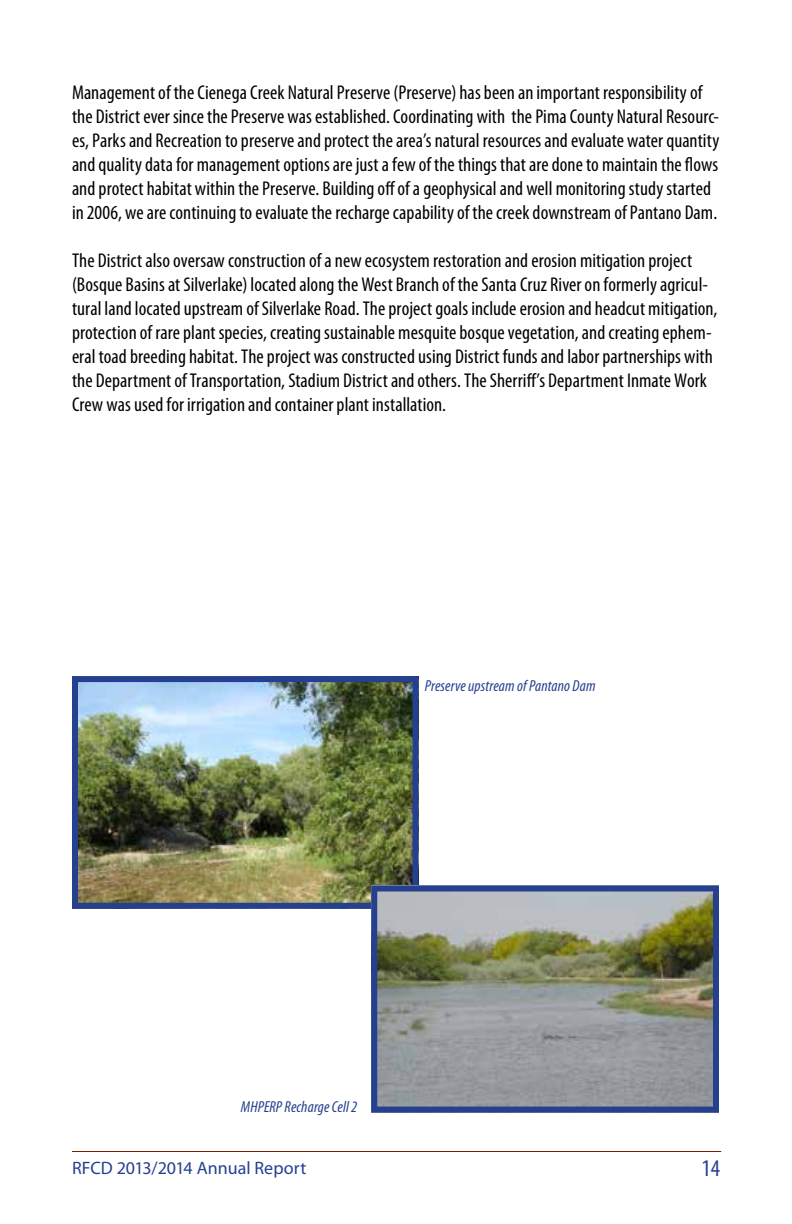
<style>
.page{position:relative;width:792px;height:1224px;background:#fff}
.page>*{position:absolute;margin:0;border:0;box-sizing:border-box;transform-origin:0 0}
.t1{font:condensed 24px "Myriad Pro";color:#25408f}
.t2{font:condensed 20px/24px "Myriad Pro";letter-spacing:.005em;color:#000}
.t3{font:18px "Myriad Pro";letter-spacing:-.005em;color:#25408f}
.t4{font:italic condensed 16px "Myriad Pro";letter-spacing:.01em;color:#25408f}
.s1{font-style:inherit}
</style>
<div class="page">
<hr style="left:72px;top:1151px;width:649px;height:1px;background:#752104">
<img style="left:79px;top:683px;width:333px;height:219px">
<div style="left:72px;top:676px;width:347px;height:233px;border:6px solid #25408f"></div>
<img style="left:378px;top:892px;width:334px;height:214px">
<div style="left:371px;top:885px;width:348px;height:228px;border:6px solid #25408f"></div>
<p class="t2" style="left:72px;top:80px;width:649px">Management of the Cienega Creek Natural Preserve (Preserve) has been an important responsibility of the District ever since the Preserve was established. Coordinating with the Pima County Natural Resourc&shy;es, Parks and Recreation to preserve and protect the area’s natural resources and evaluate water quantity and quality data for management options are just a few of the things that are done to maintain the flows and protect habitat within the Preserve. Building off of a geophysical and well monitoring study started in 2006, we are continuing to evaluate the recharge capability of the creek downstream of Pantano Dam.</p>
<p class="t2" style="left:72px;top:248px;width:647px">The District also oversaw construction of a new ecosystem restoration and erosion mitigation project (Bosque Basins at Silverlake) located along the West Branch of the Santa Cruz River on formerly agricul&shy;tural land located upstream of Silverlake Road. The project goals include erosion and headcut mitigation, protection of rare plant species, creating sustainable mesquite bosque vegetation, and creating ephem&shy;eral toad breeding habitat. The project was constructed using District funds and labor partnerships with the Department of Transportation, Stadium District and others. The Sherriff’s Department Inmate Work Crew was used for irrigation and container plant installation.</p>
<p class="t4" style="left:425px;top:676px;width:172px">Preserve upstream of Pantano Dam</p>
<p class="t4" style="left:241px;top:1097px;width:118px">MHPERP Recharge Cell 2</p>
<p class="t3" style="left:72px;top:1157px;width:236px">RFCD 2013/2014 <span class="s1">Annual Report</span></p>
<p class="t1" style="left:702px;top:1154px;width:20px">14</p>
</div>
